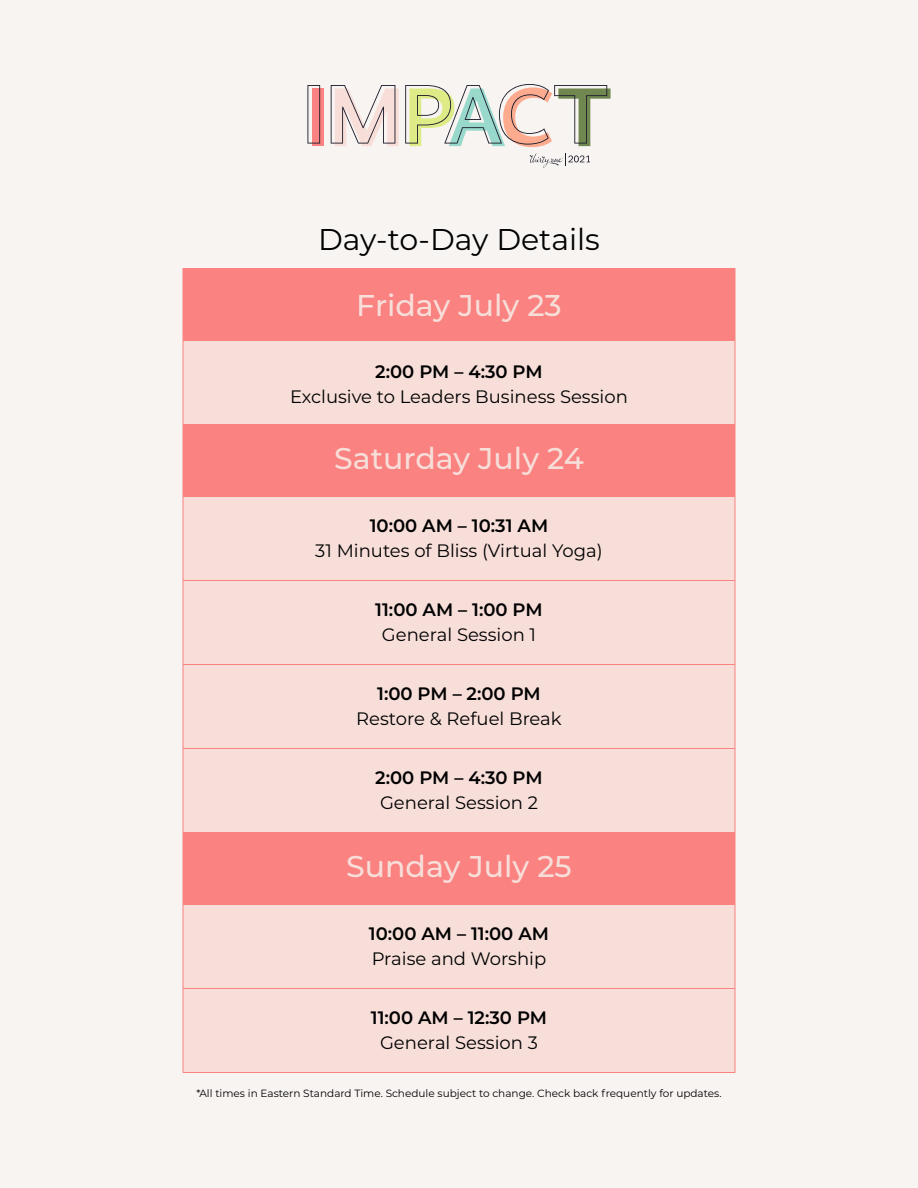
<style>
.page{position:relative;width:918px;height:1188px;background:#f8f4f2}
.page>*{position:absolute;margin:0;border:0;box-sizing:border-box;transform-origin:0 0}
.t1{font:500 30px "Montserrat";color:#f7ded9}
.t2{font:30px "Montserrat";color:#000}
.t3{font:18px "Montserrat";color:#000}
.t4{font:600 18px "Montserrat";color:#000}
.t5{font:10.5px "Montserrat";color:#000}
</style>
<div class="page">
<div style="left:184px;top:269px;width:551px;height:71px;background:#fa8280"></div>
<svg style="left:184px;top:341px;width:551px;height:731px;fill:#f7ded9"></svg>
<hr style="left:183px;top:268px;width:552px;height:1px;background:#fa8280">
<hr style="left:183px;top:269px;width:1px;height:71px;background:#fa8280">
<hr style="left:735px;top:269px;width:1px;height:71px;background:#fa8280">
<hr style="left:183px;top:340px;width:552px;height:1px;background:#fa8280">
<hr style="left:183px;top:341px;width:1px;height:83px;background:#fa8280">
<hr style="left:735px;top:341px;width:1px;height:83px;background:#fa8280">
<hr style="left:183px;top:424px;width:552px;height:1px;background:#fa8280">
<hr style="left:183px;top:425px;width:1px;height:71px;background:#fa8280">
<hr style="left:735px;top:425px;width:1px;height:71px;background:#fa8280">
<hr style="left:183px;top:496px;width:552px;height:1px;background:#fa8280">
<hr style="left:183px;top:497px;width:1px;height:83px;background:#fa8280">
<hr style="left:735px;top:497px;width:1px;height:83px;background:#fa8280">
<hr style="left:183px;top:580px;width:552px;height:1px;background:#fa8280">
<hr style="left:183px;top:581px;width:1px;height:83px;background:#fa8280">
<hr style="left:735px;top:581px;width:1px;height:83px;background:#fa8280">
<hr style="left:183px;top:664px;width:552px;height:1px;background:#fa8280">
<hr style="left:183px;top:665px;width:1px;height:83px;background:#fa8280">
<hr style="left:735px;top:665px;width:1px;height:83px;background:#fa8280">
<hr style="left:183px;top:748px;width:552px;height:1px;background:#fa8280">
<hr style="left:183px;top:749px;width:1px;height:83px;background:#fa8280">
<hr style="left:735px;top:749px;width:1px;height:83px;background:#fa8280">
<hr style="left:183px;top:832px;width:552px;height:1px;background:#fa8280">
<hr style="left:183px;top:833px;width:1px;height:71px;background:#fa8280">
<hr style="left:735px;top:833px;width:1px;height:71px;background:#fa8280">
<hr style="left:183px;top:904px;width:552px;height:1px;background:#fa8280">
<hr style="left:183px;top:905px;width:1px;height:83px;background:#fa8280">
<hr style="left:735px;top:905px;width:1px;height:83px;background:#fa8280">
<hr style="left:183px;top:988px;width:552px;height:1px;background:#fa8280">
<hr style="left:183px;top:989px;width:1px;height:83px;background:#fa8280">
<hr style="left:735px;top:989px;width:1px;height:83px;background:#fa8280">
<hr style="left:183px;top:1072px;width:552px;height:1px;background:#fa8280">
<svg style="left:307px;top:84px;width:304px;height:63px"></svg>
<svg style="left:530px;top:153px;width:60px;height:15px"></svg>
<p class="t2" style="left:318px;top:218px;width:283px">Day-to-Day Details</p>
<p class="t1" style="left:356px;top:284px;width:207px">Friday July 23</p>
<p class="t4" style="left:375px;top:359px;width:169px">2:00 PM – 4:30 PM</p>
<p class="t3" style="left:290px;top:384px;width:339px">Exclusive to Leaders Business Session</p>
<p class="t1" style="left:334px;top:438px;width:251px">Saturday July 24</p>
<p class="t4" style="left:370px;top:513px;width:180px">10:00 AM – 10:31 AM</p>
<p class="t3" style="left:315px;top:538px;width:289px">31 Minutes of Bliss (Virtual Yoga)</p>
<p class="t4" style="left:375px;top:597px;width:169px">11:00 AM – 1:00 PM</p>
<p class="t3" style="left:382px;top:622px;width:156px">General Session 1</p>
<p class="t4" style="left:377px;top:681px;width:165px">1:00 PM – 2:00 PM</p>
<p class="t3" style="left:356px;top:706px;width:207px">Restore &amp; Refuel Break</p>
<p class="t4" style="left:375px;top:765px;width:169px">2:00 PM – 4:30 PM</p>
<p class="t3" style="left:380px;top:790px;width:159px">General Session 2</p>
<p class="t1" style="left:346px;top:846px;width:227px">Sunday July 25</p>
<p class="t4" style="left:369px;top:921px;width:182px">10:00 AM – 11:00 AM</p>
<p class="t3" style="left:372px;top:946px;width:176px">Praise and Worship</p>
<p class="t4" style="left:371px;top:1005px;width:178px">11:00 AM – 12:30 PM</p>
<p class="t3" style="left:380px;top:1030px;width:159px">General Session 3</p>
<p class="t5" style="left:196px;top:1086px;width:527px">*All times in Eastern Standard Time. Schedule subject to change. Check back frequently for updates.</p>
</div>
